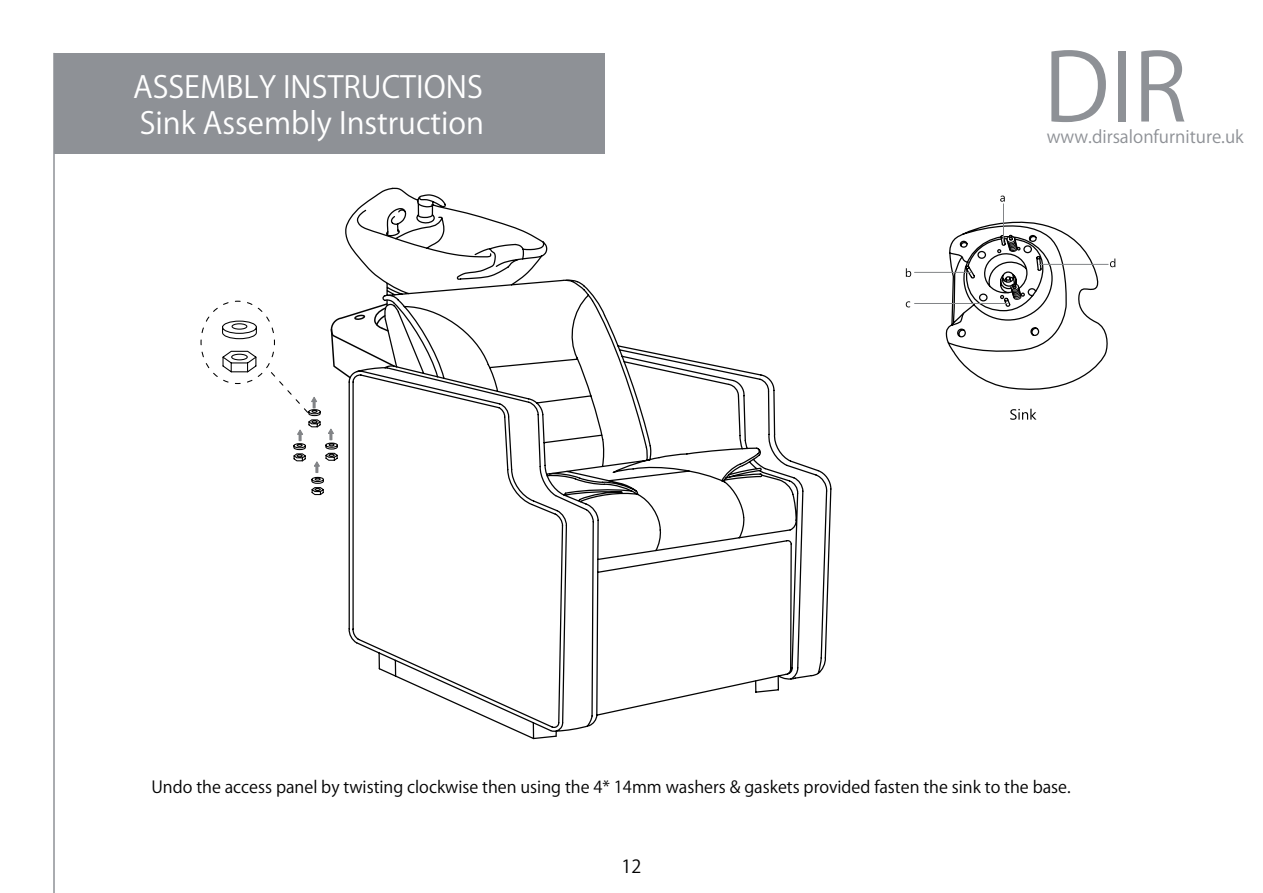
<style>
.page{position:relative;width:1263px;height:893px;background:#fff}
.page>*{position:absolute;margin:0;border:0;box-sizing:border-box;transform-origin:0 0}
.t1{font:93px "Koz Go Pr 6 N";color:#8e9196}
.t2{font:30px/36px "Koz Go Pr 6 N";color:#fff}
.t3{font:18px "Koz Go Pr 6 N";color:#030303}
.t4{font:17.25px "Koz Go Pr 6 N";color:#8e9196}
.t5{font:16.5px "Koz Go Pr 6 N";color:#030303}
</style>
<div class="page">
<div style="left:54px;top:53px;width:551px;height:101px;background:#8e9196"></div>
<hr style="left:53px;top:53px;width:2px;height:840px;background:#8e9196">
<svg style="left:906px;top:268px;width:5px;height:9px"></svg>
<svg style="left:1000px;top:196px;width:5px;height:6px"></svg>
<svg style="left:906px;top:301px;width:4px;height:6px"></svg>
<svg style="left:1010px;top:409px;width:26px;height:11px"></svg>
<svg style="left:944px;top:221px;width:171px;height:169px"></svg>
<hr style="left:914px;top:272px;width:57px;height:1px;background:#828487">
<hr style="left:914px;top:303px;width:93px;height:1px;background:#828487">
<hr style="left:1039px;top:264px;width:69px;height:1px;background:#828487">
<hr style="left:1003px;top:204px;width:1px;height:38px;background:#828487">
<svg style="left:345px;top:187px;width:487px;height:553px"></svg>
<svg style="left:386px;top:299px;width:394px;height:438px"></svg>
<svg style="left:200px;top:300px;width:197px;height:196px"></svg>
<h2 class="t2" style="left:133px;top:70px;width:353px">ASSEMBLY INSTRUCTIONS<br>Sink Assembly Instruction</h2>
<h1 class="t1" style="left:1043px;top:35px;width:145px">DIR</h1>
<p class="t4" style="left:1047px;top:127px;width:198px">www.dirsalonfurniture.uk</p>
<p class="t5" style="left:151px;top:777px;width:921px">Undo the access panel by twisting clockwise then using the 4* 14mm washers &amp; gaskets provided fasten the sink to the base.</p>
<p class="t3" style="left:621px;top:856px;width:21px">12</p>
</div>
